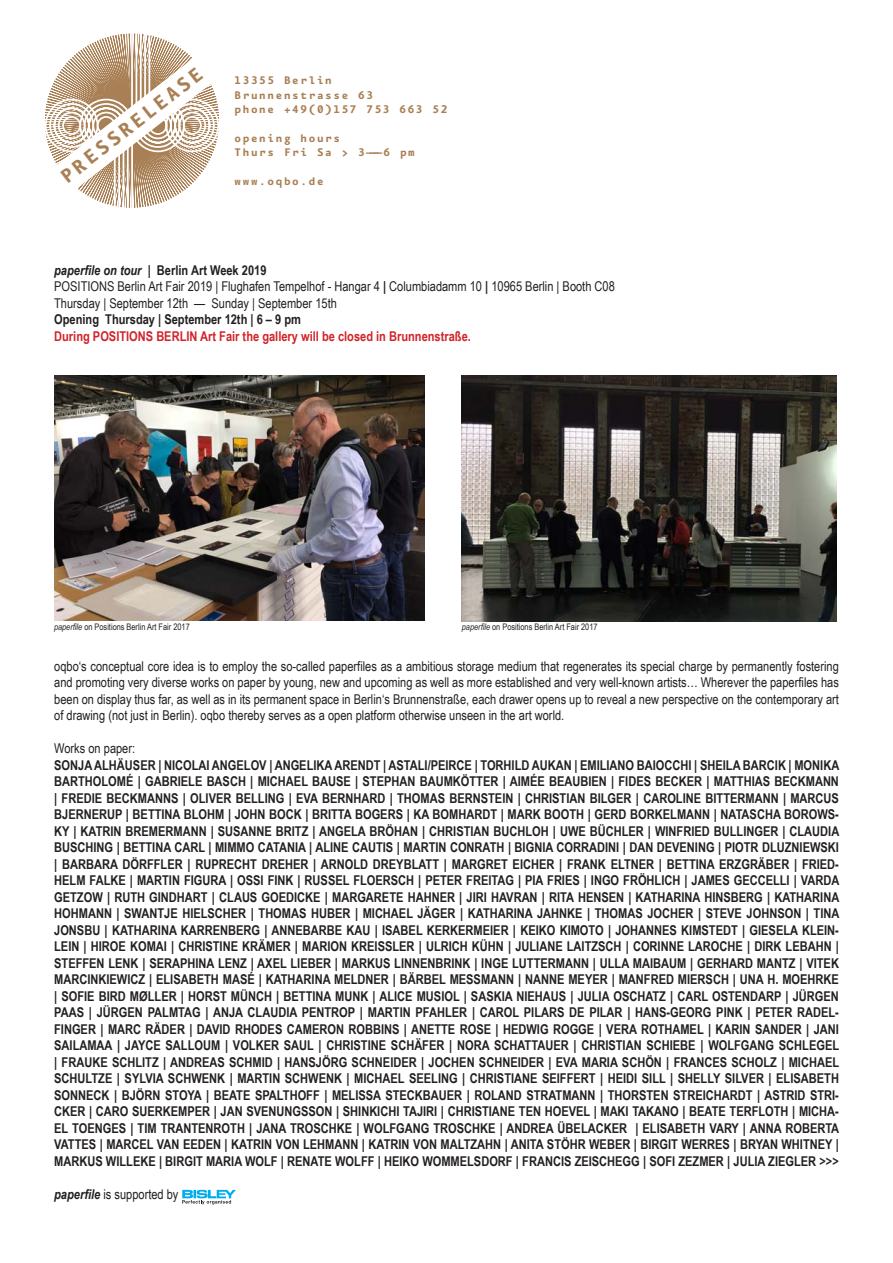
<style>
.page{position:relative;width:893px;height:1263px;background:#fff}
.page>*{position:absolute;margin:0;border:0;box-sizing:border-box;transform-origin:0 0}
.t1{font:700 23.85px "Eureka Mono CE";color:#a98055}
.t2{font:700 13.5px/16.5px "Arial Narrow";color:#231f20;text-align:justify}
.t3{font:13.5px/16.5px "Arial Narrow";color:#231f20}
.t4{font:700 13.5px "Arial Narrow";color:#d1232a}
.t5{font:700 13.35px/14.4px "Eureka Mono CE";letter-spacing:.02em;color:#a98055}
.t6{font:9px "Arial Narrow";color:#231f20}
.s1{font-weight:700;font-style:italic}
.s2{font-weight:700}
.s3{font-style:italic}
</style>
<div class="page">
<svg style="left:44px;top:33px;width:175px;height:175px"></svg>
<svg style="left:182px;top:1190px;width:54px;height:14px"></svg>
<img style="left:54px;top:376px;width:370px;height:245px">
<img style="left:461px;top:376px;width:375px;height:245px">
<h1 class="t1" style="left:54px;top:169px;width:178px;rotate:-38deg">PRESSRELEASE</h1>
<p class="t5" style="left:234px;top:73px;width:216px">13355 Berlin<br>Brunnenstrasse 63<br>phone +49(0)157 753 663 52</p>
<p class="t5" style="left:234px;top:131px;width:183px">opening hours<br>Thurs Fri Sa &gt; 3————6 pm</p>
<p class="t5" style="left:234px;top:174px;width:92px">www.oqbo.de</p>
<p class="t3" style="left:54px;top:261px;width:562px"><span class="s1">paperfile on tour</span> <span class="s2">| Berlin Art Week 2019<br></span>POSITIONS Berlin Art Fair 2019 | Flughafen Tempelhof - Hangar 4 <span class="s2">|</span> Columbiadamm 10 <span class="s2">|</span> 10965 Berlin | Booth C08<br>Thursday | September 12th — Sunday | September 15th</p>
<p class="t2" style="left:54px;top:311px;width:248px">Opening Thursday | September 12th | 6 – 9 pm</p>
<p class="t4" style="left:54px;top:326px;width:418px">During POSITIONS BERLIN Art Fair the gallery will be closed in Brunnenstraße.</p>
<p class="t6" style="left:54px;top:620px;width:137px"><span class="s3">paperfile</span> on Positions Berlin Art Fair 2017</p>
<p class="t6" style="left:462px;top:620px;width:137px"><span class="s3">paperfile</span> on Positions Berlin Art Fair 2017</p>
<p class="t3" style="left:54px;top:657px;width:786px;text-align:justify">oqbo‘s conceptual core idea is to employ the so-called paperfiles as a ambitious storage medium that regenerates its special charge by permanently fostering and promoting very diverse works on paper by young, new and upcoming as well as more established and very well-known artists… Wherever the paperfiles has been on display thus far, as well as in its permanent space in Berlin‘s Brunnenstraße, each drawer opens up to reveal a new perspective on the contemporary art of drawing (not just in Berlin). oqbo thereby serves as a open platform otherwise unseen in the art world.</p>
<p class="t3" style="left:54px;top:740px;width:83px">Works on paper:</p>
<p class="t2" style="left:54px;top:756px;width:787px">SONJA ALHÄUSER | NICOLAI ANGELOV | ANGELIKA ARENDT | ASTALI/PEIRCE | TORHILD AUKAN | EMILIANO BAIOCCHI | SHEILA BARCIK | MONIKA BARTHOLOMÉ | GABRIELE BASCH | MICHAEL BAUSE | STEPHAN BAUMKÖTTER | AIMÉE BEAUBIEN | FIDES BECKER | MATTHIAS BECKMANN | FREDIE BECKMANNS | OLIVER BELLING | EVA BERNHARD | THOMAS BERNSTEIN | CHRISTIAN BILGER | CAROLINE BITTERMANN | MARCUS BJERNERUP | BETTINA BLOHM | JOHN BOCK | BRITTA BOGERS | KA BOMHARDT | MARK BOOTH | GERD BORKELMANN | NATASCHA BOROWS-KY | KATRIN BREMERMANN | SUSANNE BRITZ | ANGELA BRÖHAN | CHRISTIAN BUCHLOH | UWE BÜCHLER | WINFRIED BULLINGER | CLAUDIA BUSCHING | BETTINA CARL | MIMMO CATANIA | ALINE CAUTIS | MARTIN CONRATH | BIGNIA CORRADINI | DAN DEVENING | PIOTR DLUZNIEWSKI | BARBARA DÖRFFLER | RUPRECHT DREHER | ARNOLD DREYBLATT | MARGRET EICHER | FRANK ELTNER | BETTINA ERZGRÄBER | FRIED-HELM FALKE | MARTIN FIGURA | OSSI FINK | RUSSEL FLOERSCH | PETER FREITAG | PIA FRIES | INGO FRÖHLICH | JAMES GECCELLI | VARDA GETZOW | RUTH GINDHART | CLAUS GOEDICKE | MARGARETE HAHNER | JIRI HAVRAN | RITA HENSEN | KATHARINA HINSBERG | KATHARINA HOHMANN | SWANTJE HIELSCHER | THOMAS HUBER | MICHAEL JÄGER | KATHARINA JAHNKE | THOMAS JOCHER | STEVE JOHNSON | TINA JONSBU | KATHARINA KARRENBERG | ANNEBARBE KAU | ISABEL KERKERMEIER | KEIKO KIMOTO | JOHANNES KIMSTEDT | GIESELA KLEIN-LEIN | HIROE KOMAI | CHRISTINE KRÄMER | MARION KREISSLER | ULRICH KÜHN | JULIANE LAITZSCH | CORINNE LAROCHE | DIRK LEBAHN | STEFFEN LENK | SERAPHINA LENZ | AXEL LIEBER | MARKUS LINNENBRINK | INGE LUTTERMANN | ULLA MAIBAUM | GERHARD MANTZ | VITEK MARCINKIEWICZ | ELISABETH MASÉ | KATHARINA MELDNER | BÄRBEL MESSMANN | NANNE MEYER | MANFRED MIERSCH | UNA H. MOEHRKE | SOFIE BIRD MØLLER | HORST MÜNCH | BETTINA MUNK | ALICE MUSIOL | SASKIA NIEHAUS | JULIA OSCHATZ | CARL OSTENDARP | JÜRGEN PAAS | JÜRGEN PALMTAG | ANJA CLAUDIA PENTROP | MARTIN PFAHLER | CAROL PILARS DE PILAR | HANS-GEORG PINK | PETER RADEL-FINGER | MARC RÄDER | DAVID RHODES CAMERON ROBBINS | ANETTE ROSE | HEDWIG ROGGE | VERA ROTHAMEL | KARIN SANDER | JANI SAILAMAA | JAYCE SALLOUM | VOLKER SAUL | CHRISTINE SCHÄFER | NORA SCHATTAUER | CHRISTIAN SCHIEBE | WOLFGANG SCHLEGEL | FRAUKE SCHLITZ | ANDREAS SCHMID | HANSJÖRG SCHNEIDER | JOCHEN SCHNEIDER | EVA MARIA SCHÖN | FRANCES SCHOLZ | MICHAEL SCHULTZE | SYLVIA SCHWENK | MARTIN SCHWENK | MICHAEL SEELING | CHRISTIANE SEIFFERT | HEIDI SILL | SHELLY SILVER | ELISABETH SONNECK | BJÖRN STOYA | BEATE SPALTHOFF | MELISSA STECKBAUER | ROLAND STRATMANN | THORSTEN STREICHARDT | ASTRID STRI-CKER | CARO SUERKEMPER | JAN SVENUNGSSON | SHINKICHI TAJIRI | CHRISTIANE TEN HOEVEL | MAKI TAKANO | BEATE TERFLOTH | MICHA-EL TOENGES | TIM TRANTENROTH | JANA TROSCHKE | WOLFGANG TROSCHKE | ANDREA ÜBELACKER | ELISABETH VARY | ANNA ROBERTA VATTES | MARCEL VAN EEDEN | KATRIN VON LEHMANN | KATRIN VON MALTZAHN | ANITA STÖHR WEBER | BIRGIT WERRES | BRYAN WHITNEY | MARKUS WILLEKE | BIRGIT MARIA WOLF | RENATE WOLFF | HEIKO WOMMELSDORF | FRANCIS ZEISCHEGG | SOFI ZEZMER | JULIA ZIEGLER &gt;&gt;&gt;</p>
<p class="t3" style="left:54px;top:1185px;width:126px"><span class="s1">paperfile</span> is supported by</p>
</div>
